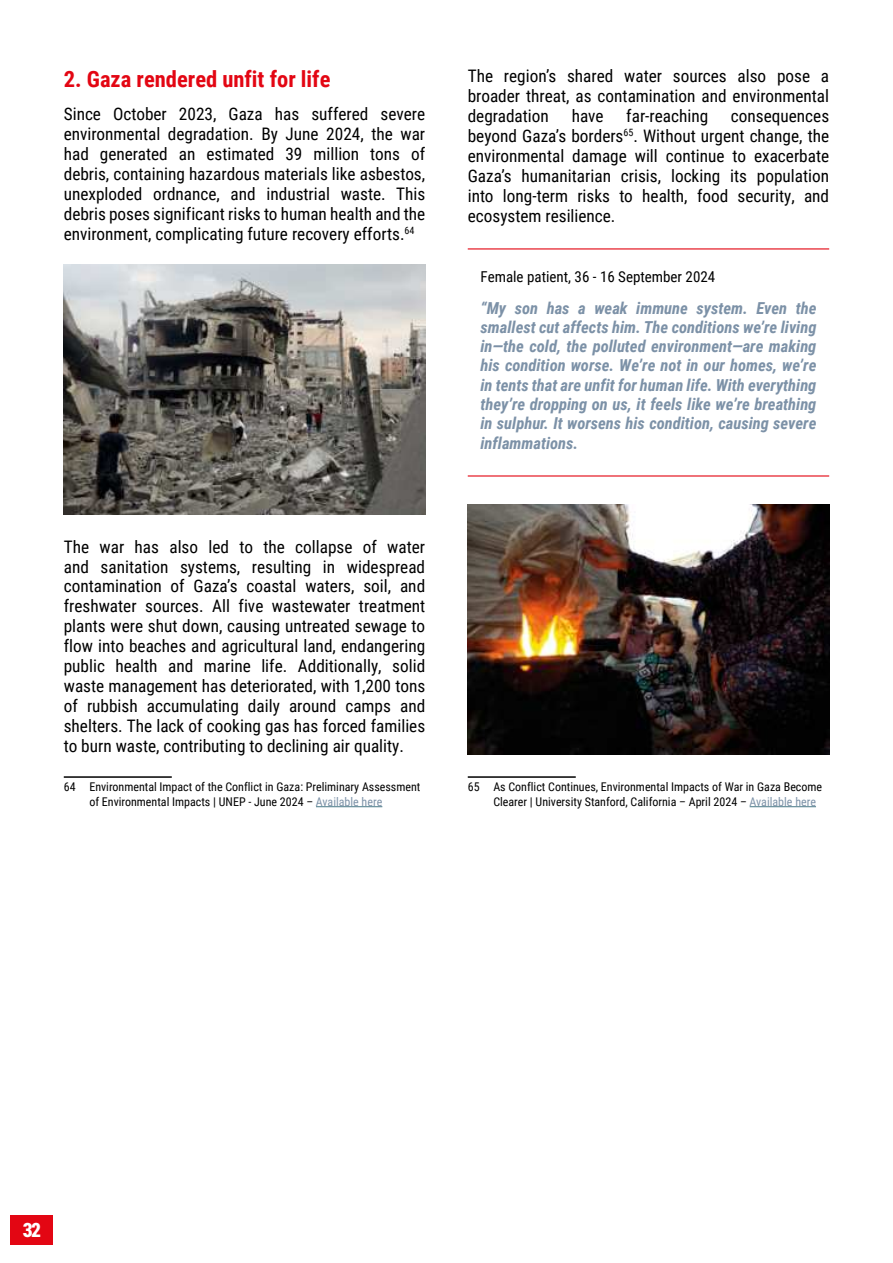
<style>
.page{position:relative;width:893px;height:1263px;background:#fff}
.page>*{position:absolute;margin:0;border:0;box-sizing:border-box;transform-origin:0 0}
.t1{font:700 22.5px "Roboto Condensed";color:#e30613}
.t2{font:900 19.5px "Roboto Condensed";color:#fff}
.t3{font:17.25px/20px "Roboto Condensed";color:#000;text-align:justify}
.t4{font:italic 700 16.5px/19.2px "Roboto Condensed";color:#7c91a7;text-align:justify}
.t5{font:15px "Roboto Condensed";color:#000}
.t6{font:12px/14.4px "Roboto Condensed";color:#000}
.s1{color:#7c91a7}
</style>
<div class="page">
<div style="left:11px;top:1215px;width:42px;height:30px;background:#e30613"></div>
<hr style="left:468px;top:248px;width:361px;height:1px;background:#e30613">
<hr style="left:468px;top:475px;width:361px;height:1px;background:#e30613">
<hr style="left:468px;top:776px;width:108px;height:2px;background:#000">
<hr style="left:750px;top:806px;width:66px;height:1px;background:#467886">
<hr style="left:64px;top:776px;width:108px;height:2px;background:#000">
<hr style="left:316px;top:806px;width:66px;height:1px;background:#467886">
<img style="left:468px;top:504px;width:361px;height:250px">
<img style="left:64px;top:264px;width:361px;height:250px">
<h1 class="t1" style="left:64px;top:70px;width:268px">2. Gaza rendered unfit for life</h1>
<p class="t3" style="left:64px;top:105px;width:363px">Since October 2023, Gaza has suffered severe environmental degradation. By June 2024, the war had generated an estimated 39 million tons of debris, containing hazardous materials like asbestos, unexploded ordnance, and industrial waste. This debris poses significant risks to human health and the environment, complicating future recovery efforts.<sup>64</sup></p>
<p class="t3" style="left:64px;top:538px;width:363px">The war has also led to the collapse of water and sanitation systems, resulting in widespread contamination of Gaza’s coastal waters, soil, and freshwater sources. All five wastewater treatment plants were shut down, causing untreated sewage to flow into beaches and agricultural land, endangering public health and marine life. Additionally, solid waste management has deteriorated, with 1,200 tons of rubbish accumulating daily around camps and shelters. The lack of cooking gas has forced families to burn waste, contributing to declining air quality.</p>
<p class="t6" style="left:89px;top:781px;width:333px;text-indent:-26px">64 Environmental Impact of the Conflict in Gaza: Preliminary Assessment of Environmental Impacts | UNEP - June 2024 – <span class="s1">Available here</span></p>
<p class="t3" style="left:468px;top:67px;width:363px">The region’s shared water sources also pose a broader threat, as contamination and environmental degradation</p>
<p class="t3" style="left:572px;top:107px;width:33px">have</p>
<p class="t3" style="left:626px;top:107px;width:83px">far-reaching</p>
<p class="t3" style="left:468px;top:107px;width:363px;text-indent:263px">consequences beyond Gaza’s borders<sup>65</sup>. Without urgent change, the environmental damage will continue to exacerbate Gaza’s humanitarian crisis, locking its population into long-term risks to health, food security, and ecosystem resilience.</p>
<p class="t5" style="left:480px;top:270px;width:236px">Female patient, 36 - 16 September 2024</p>
<p class="t4" style="left:480px;top:299px;width:337px">“My son has a weak immune system. Even the smallest cut affects him. The conditions we’re living in—the cold, the polluted environment—are making his condition worse. We’re not in our homes, we’re in tents that are unfit for human life. With everything they’re dropping on us, it feels like we’re breathing in sulphur. It worsens his condition, causing severe inflammations.</p>
<p class="t6" style="left:493px;top:781px;width:330px;text-indent:-26px">65 As Conflict Continues, Environmental Impacts of War in Gaza Become<br>Clearer | University Stanford, California – April 2024 – <span class="s1">Available here</span></p>
<p class="t2" style="left:23px;top:1222px;width:20px">32</p>
</div>
